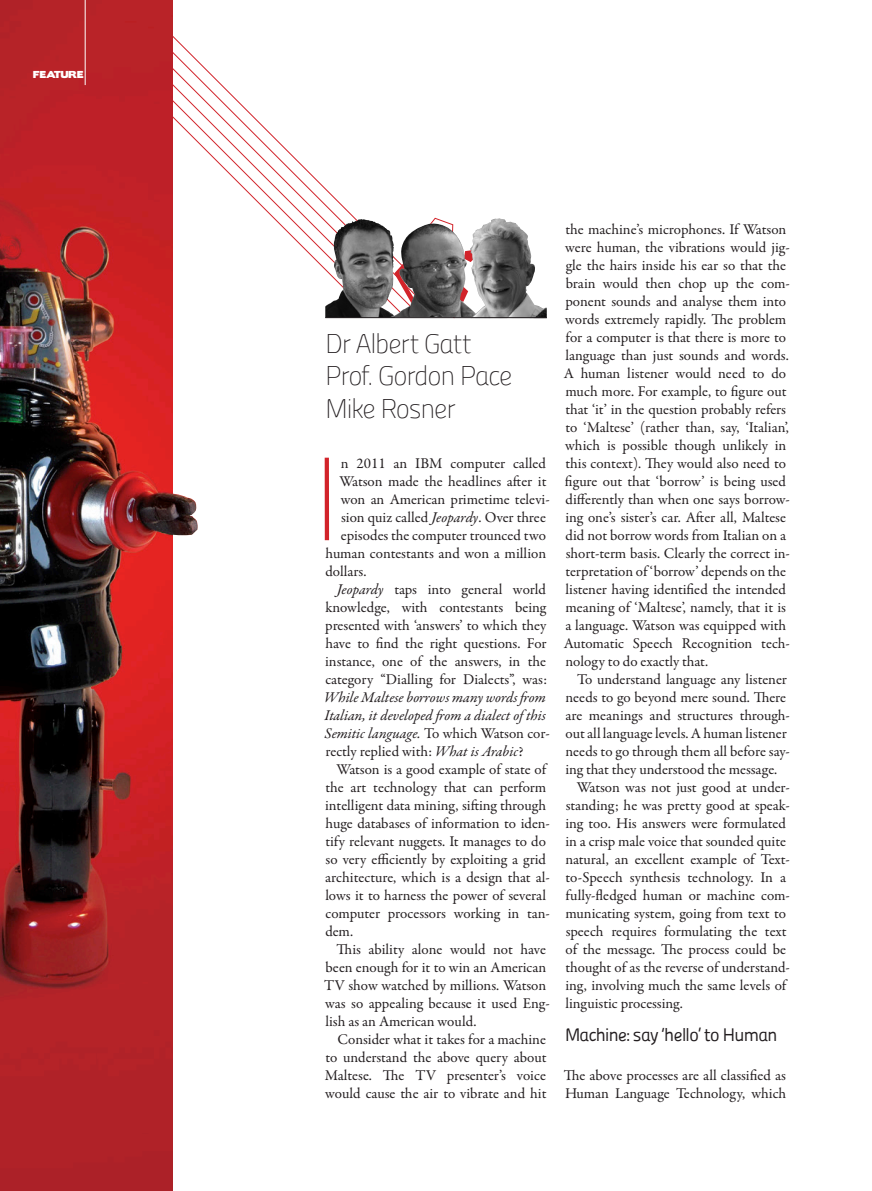
<style>
.page{position:relative;width:872px;height:1191px;background:#fff}
.page>*{position:absolute;margin:0;border:0;box-sizing:border-box;transform-origin:0 0}
.t1{font:117.9px "Panefresco 1 wt";color:#d2232a}
.t2{font:27px/32.4px "Panefresco 1 wt";letter-spacing:-.05em;color:#231e20}
.Subhead{font:18px "Panefresco 400 wt";letter-spacing:-.04em;color:#231e20}
.t3{font:15px/18px "Garamond Premr Pro";color:#231e20}
.t4{font:9px "Boris Black Bloxx";color:#fff}
.s1{font-style:italic}
</style>
<div class="page">
<svg style="left:172px;top:7px;width:184px;height:306px"></svg>
<svg style="left:429px;top:217px;width:23px;height:7px"></svg>
<img style="left:325px;top:219px;width:65px;height:98px">
<img style="left:390px;top:224px;width:80px;height:93px">
<img style="left:470px;top:218px;width:77px;height:99px">
<hr style="left:325px;top:317px;width:222px;height:1px;background:#231e20">
<img style="left:0;top:0;width:172px;height:1191px">
<img style="left:0;top:342px;width:198px;height:643px">
<hr style="left:85px;top:0;width:1px;height:85px;background:#fff">
<p class="t4" style="left:33px;top:68px;width:15px">FEATURE</p>
<p class="t2" style="left:325px;top:326px;width:149px">Dr Albert Gatt</p>
<p class="t2" style="left:325px;top:358px;width:189px">Prof. Gordon Pace<br>Mike Rosner</p>
<p class="t1" style="left:313px;top:415px;width:28px">I</p>
<p class="t3" style="left:341px;top:455px;width:207px">n 2011 an IBM computer called</p>
<p class="t3" style="left:339px;top:473px;width:208px">Watson made the headlines after it</p>
<p class="t3" style="left:341px;top:491px;width:211px">won an American primetime televi-</p>
<p class="t3" style="left:341px;top:509px;width:206px">sion quiz called <span class="s1">Jeopardy</span>. Over three</p>
<p class="t3" style="left:341px;top:527px;width:206px">episodes the computer trounced two</p>
<p class="t3" style="left:325px;top:545px;width:222px">human contestants and won a million</p>
<p class="t3" style="left:325px;top:563px;width:43px">dollars.</p>
<p class="t3" style="left:324px;top:581px;width:227px;text-indent:13px"><span class="s1">Jeopardy</span> taps into general world knowledge, with contestants being presented with ‘answers’ to which they have to find the right questions. For instance, one of the answers, in the category “Dialling for Dialects”, was:<br><span class="s1">While Maltese borrows many words from Italian, it developed from a dialect of this Semitic language.</span> To which Watson cor&shy;rectly replied with: <span class="s1">What is Arabic</span>?</p>
<p class="t3" style="left:325px;top:761px;width:226px;text-indent:11px">Watson is a good example of state of the art technology that can perform intelligent data mining, sifting through huge databases of information to iden&shy;tify relevant nuggets. It manages to do so very efficiently by exploiting a grid architecture, which is a design that al&shy;lows it to harness the power of several computer processors working in tan&shy;dem.</p>
<p class="t3" style="left:324px;top:941px;width:227px;text-indent:12px">This ability alone would not have been enough for it to win an American TV show watched by millions. Watson was so appealing because it used Eng&shy;lish as an American would.</p>
<p class="t3" style="left:325px;top:1031px;width:223px;text-align:justify;text-indent:13px">Consider what it takes for a machine to understand the above query about Maltese. The TV presenter’s voice would cause the air to vibrate and hit</p>
<p class="t3" style="left:563px;top:221px;width:228px">the machine’s microphones. If Watson were human, the vibrations would jig&shy;gle the hairs inside his ear so that the brain would then chop up the com&shy;ponent sounds and analyse them into words extremely rapidly. The problem for a computer is that there is more to language than just sounds and words.<br>A human listener would need to do much more. For example, to figure out that ‘it’ in the question probably refers to ‘Maltese’ (rather than, say, ‘Italian’, which is possible though unlikely in this context). They would also need to figure out that ‘borrow’ is being used differently than when one says borrow&shy;ing one’s sister’s car. After all, Maltese did not borrow words from Italian on a short-term basis. Clearly the correct in&shy;terpretation of ‘borrow’ depends on the listener having identified the intended meaning of ‘Maltese’, namely, that it is a language. Watson was equipped with Automatic Speech Recognition tech&shy;nology to do exactly that.</p>
<p class="t3" style="left:565px;top:671px;width:226px;text-indent:12px">To understand language any listener needs to go beyond mere sound. There are meanings and structures through&shy;out all language levels. A human listener needs to go through them all before say&shy;ing that they understood the message.</p>
<p class="t3" style="left:565px;top:779px;width:226px;text-indent:11px">Watson was not just good at under&shy;standing; he was pretty good at speak&shy;ing too. His answers were formulated in a crisp male voice that sounded quite natural, an excellent example of Text&shy;to-Speech synthesis technology. In a fully-fledged human or machine com&shy;municating system, going from text to speech requires formulating the text of the message. The process could be thought of as the reverse of understand&shy;ing, involving much the same levels of linguistic processing.</p>
<p class="Subhead" style="left:565px;top:1021px;width:214px">Machine: say ‘hello’ to Human</p>
<p class="t3" style="left:564px;top:1067px;width:224px">The above processes are all classified as<br>Human Language Technology, which</p>
</div>
